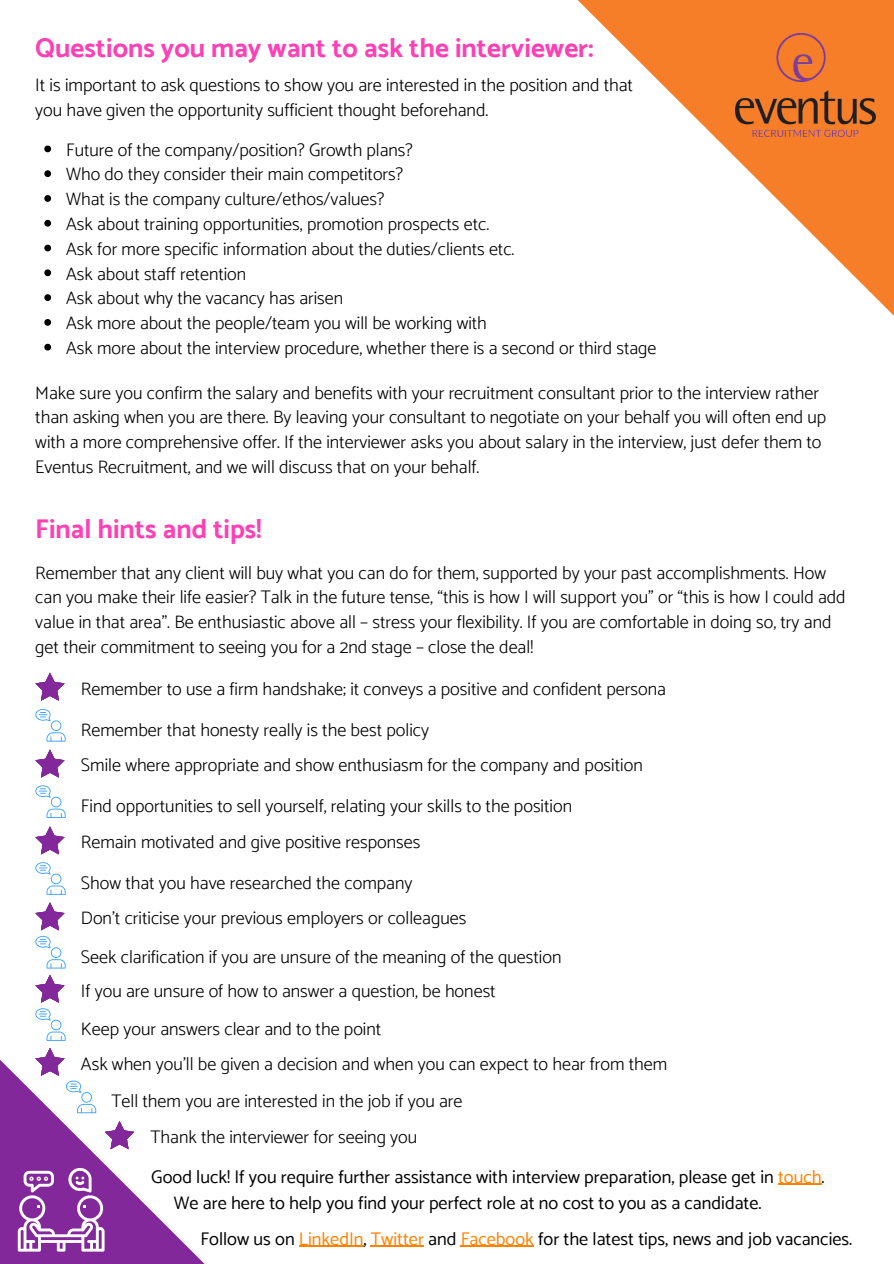
<style>
.page{position:relative;width:894px;height:1264px;background:#fff}
.page>*{position:absolute;margin:0;border:0;box-sizing:border-box;transform-origin:0 0}
.t1{font:700 27px "Catamaran";color:#fd40b4}
.t2{font:300 18.3px/24.8px "Catamaran";color:#000}
.t3{font:18.3px "Catamaran";color:#000}
.t4{font:300 18.15px "Catamaran";color:#000}
.s1{color:#ff8200}
</style>
<div class="page">
<svg style="left:577px;top:0;width:316px;height:315px"></svg>
<svg style="left:0;top:854px;width:467px;height:409px"></svg>
<svg style="left:18px;top:1167px;width:86px;height:84px"></svg>
<img style="left:735px;top:34px;width:139px;height:102px">
<svg style="left:35px;top:709px;width:31px;height:32px"></svg>
<svg style="left:35px;top:672px;width:30px;height:28px"></svg>
<svg style="left:44px;top:145px;width:7px;height:7px"></svg>
<svg style="left:44px;top:170px;width:7px;height:7px"></svg>
<svg style="left:44px;top:195px;width:7px;height:7px"></svg>
<svg style="left:44px;top:220px;width:7px;height:7px"></svg>
<svg style="left:44px;top:245px;width:7px;height:6px"></svg>
<svg style="left:44px;top:269px;width:7px;height:7px"></svg>
<svg style="left:44px;top:294px;width:7px;height:7px"></svg>
<svg style="left:44px;top:319px;width:7px;height:7px"></svg>
<svg style="left:44px;top:344px;width:7px;height:6px"></svg>
<hr style="left:777px;top:1183px;width:44px;height:1px;background:#ff8200">
<svg style="left:35px;top:749px;width:30px;height:28px"></svg>
<svg style="left:35px;top:785px;width:31px;height:33px"></svg>
<svg style="left:35px;top:826px;width:30px;height:28px"></svg>
<svg style="left:35px;top:862px;width:31px;height:32px"></svg>
<svg style="left:35px;top:902px;width:31px;height:66px"></svg>
<svg style="left:35px;top:974px;width:30px;height:28px"></svg>
<svg style="left:35px;top:1008px;width:31px;height:32px"></svg>
<svg style="left:35px;top:1047px;width:61px;height:66px"></svg>
<svg style="left:105px;top:1121px;width:29px;height:28px"></svg>
<hr style="left:299px;top:1245px;width:64px;height:1px;background:#ff8200">
<hr style="left:371px;top:1245px;width:53px;height:1px;background:#ff8200">
<hr style="left:460px;top:1245px;width:73px;height:1px;background:#ff8200">
<p class="t1" style="left:35px;top:32px;width:560px">Questions you may want to ask the interviewer:</p>
<p class="t2" style="left:35px;top:72px;width:599px">It is important to ask questions to show you are interested in the position and that you have given the opportunity sufficient thought beforehand.</p>
<p class="t4" style="left:66px;top:139px;width:348px">Future of the company/position? Growth plans?</p>
<p class="t4" style="left:66px;top:163px;width:338px">Who do they consider their main competitors?</p>
<p class="t4" style="left:66px;top:188px;width:320px">What is the company culture/ethos/values?</p>
<p class="t4" style="left:66px;top:213px;width:424px">Ask about training opportunities, promotion prospects etc.</p>
<p class="t4" style="left:66px;top:238px;width:449px">Ask for more specific information about the duties/clients etc.</p>
<p class="t4" style="left:66px;top:263px;width:181px">Ask about staff retention</p>
<p class="t4" style="left:66px;top:287px;width:278px">Ask about why the vacancy has arisen</p>
<p class="t4" style="left:66px;top:312px;width:422px">Ask more about the people/team you will be working with</p>
<p class="t4" style="left:66px;top:337px;width:591px">Ask more about the interview procedure, whether there is a second or third stage</p>
<p class="t2" style="left:35px;top:380px;width:792px">Make sure you confirm the salary and benefits with your recruitment consultant prior to the interview rather than asking when you are there. By leaving your consultant to negotiate on your behalf you will often end up with a more comprehensive offer. If the interviewer asks you about salary in the interview, just defer them to Eventus Recruitment, and we will discuss that on your behalf.</p>
<p class="t1" style="left:35px;top:513px;width:228px">Final hints and tips!</p>
<p class="t2" style="left:35px;top:560px;width:811px">Remember that any client will buy what you can do for them, supported by your past accomplishments. How can you make their life easier? Talk in the future tense, “this is how I will support you” or “this is how I could add value in that area”. Be enthusiastic above all – stress your flexibility. If you are comfortable in doing so, try and get their commitment to seeing you for a 2nd stage – close the deal!</p>
<p class="t2" style="left:81px;top:676px;width:586px">Remember to use a firm handshake; it conveys a positive and confident persona</p>
<p class="t2" style="left:81px;top:717px;width:349px">Remember that honesty really is the best policy</p>
<p class="t2" style="left:81px;top:752px;width:563px">Smile where appropriate and show enthusiasm for the company and position</p>
<p class="t2" style="left:81px;top:793px;width:492px">Find opportunities to sell yourself, relating your skills to the position</p>
<p class="t2" style="left:81px;top:829px;width:341px">Remain motivated and give positive responses</p>
<p class="t2" style="left:81px;top:870px;width:333px">Show that you have researched the company</p>
<p class="t2" style="left:81px;top:905px;width:387px">Don’t criticise your previous employers or colleagues</p>
<p class="t2" style="left:81px;top:943px;width:482px">Seek clarification if you are unsure of the meaning of the question</p>
<p class="t2" style="left:81px;top:977px;width:416px">If you are unsure of how to answer a question, be honest</p>
<p class="t2" style="left:81px;top:1016px;width:302px">Keep your answers clear and to the point</p>
<p class="t2" style="left:81px;top:1050px;width:587px">Ask when you’ll be given a decision and when you can expect to hear from them</p>
<p class="t2" style="left:111px;top:1088px;width:352px">Tell them you are interested in the job if you are</p>
<p class="t2" style="left:150px;top:1124px;width:268px">Thank the interviewer for seeing you</p>
<p class="t3" style="left:151px;top:1165px;width:674px">Good luck! If you require further assistance with interview preparation, please get in <span class="s1">touch</span>.</p>
<p class="t3" style="left:174px;top:1192px;width:589px">We are here to help you find your perfect role at no cost to you as a candidate.</p>
<p class="t3" style="left:200px;top:1227px;width:653px">Follow us on <span class="s1">LinkedIn</span>, <span class="s1">Twitter</span> and <span class="s1">Facebook</span> for the latest tips, news and job vacancies.</p>
</div>
